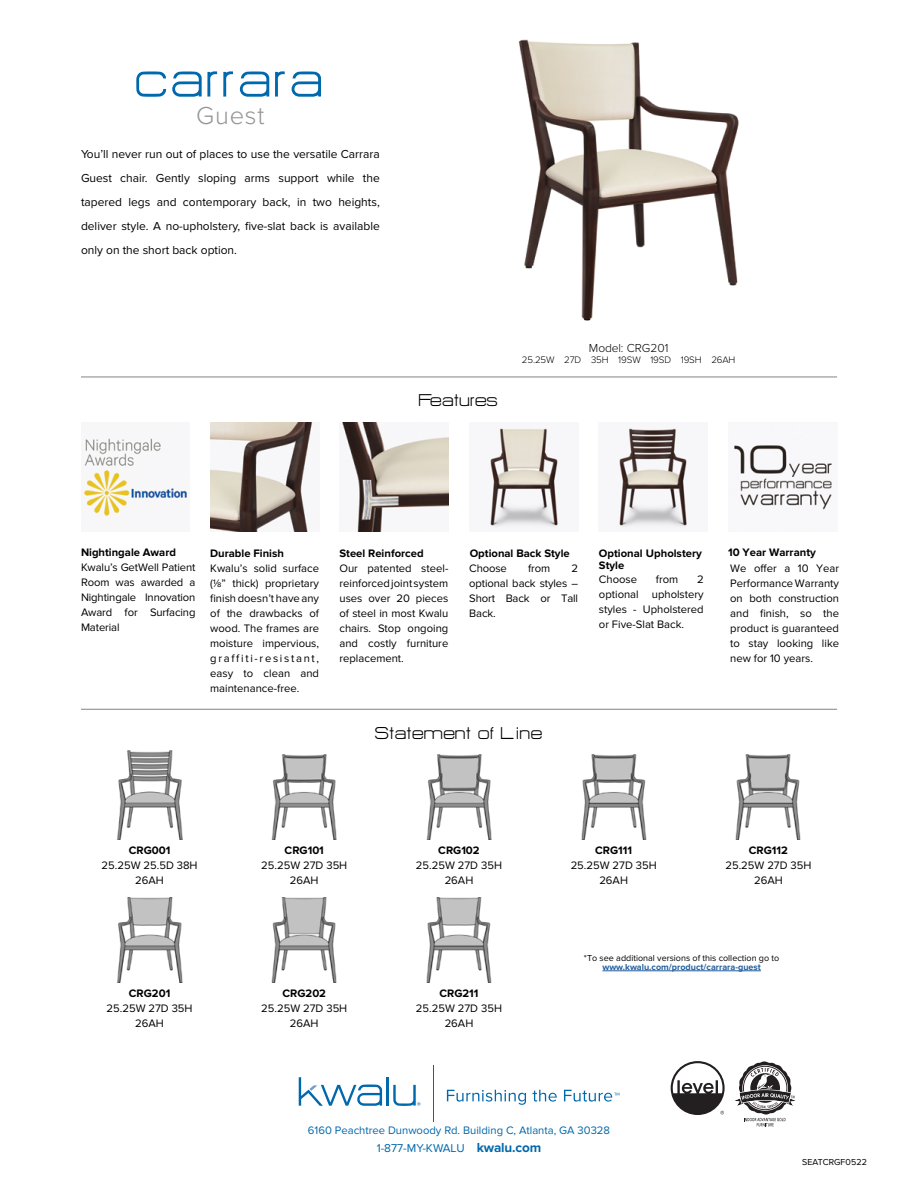
<style>
.page{position:relative;width:918px;height:1188px;background:#fff}
.page>*{position:absolute;margin:0;border:0;box-sizing:border-box;transform-origin:0 0}
.t1{font:60px "HURTMOLD";letter-spacing:.03em;color:#0068ac}
.t2{font:300 25.5px "Proxima Nova";letter-spacing:.03em;color:#949598}
.t3{font:21px "HURTMOLD";color:#000}
.t4{font:12px/24px "Proxima Nova";color:#000;text-align:justify}
.t5{font:300 12px "Proxima Nova";color:#000}
.t6{font:11.85px "Proxima Nova";color:#0068ac}
.t7{font:11.25px/15px "Proxima Nova";color:#000;text-align:center}
.t8{font:700 11.25px/12.8px "Proxima Nova";color:#000}
.t9{font:11.25px "Proxima Nova";color:#0068ac}
.t10{font:300 9.75px "Proxima Nova";letter-spacing:-.01em;color:#000}
.t11{font:9px "Proxima Nova";color:#000}
.t12{font:700 9px "Proxima Nova";color:#215e9e}
.s1{font-weight:700;font-size:13.5px}
</style>
<div class="page">
<hr style="left:81px;top:376px;width:756px;height:2px;background:#909294">
<svg style="left:671px;top:1061px;width:54px;height:54px"></svg>
<svg style="left:735px;top:1061px;width:61px;height:65px"></svg>
<hr style="left:433px;top:1066px;width:1px;height:56px;background:#0068ac">
<hr style="left:387px;top:1077px;width:2px;height:29px;background:#0068ac">
<svg style="left:393px;top:1085px;width:27px;height:21px"></svg>
<svg style="left:299px;top:1077px;width:83px;height:29px"></svg>
<svg style="left:447px;top:1090px;width:79px;height:15px"></svg>
<svg style="left:533px;top:1090px;width:24px;height:12px"></svg>
<svg style="left:564px;top:1090px;width:55px;height:12px"></svg>
<hr style="left:81px;top:709px;width:756px;height:1px;background:#909294">
<img style="left:518px;top:39px;width:221px;height:282px">
<img style="left:210px;top:423px;width:102px;height:109px">
<img style="left:342px;top:423px;width:106px;height:109px">
<img style="left:490px;top:428px;width:68px;height:100px">
<img style="left:734px;top:445px;width:98px;height:65px">
<img style="left:619px;top:428px;width:68px;height:100px">
<img style="left:117px;top:750px;width:66px;height:90px">
<img style="left:271px;top:754px;width:66px;height:86px">
<img style="left:117px;top:897px;width:66px;height:86px">
<img style="left:271px;top:897px;width:66px;height:86px">
<img style="left:426px;top:897px;width:66px;height:86px">
<img style="left:426px;top:754px;width:66px;height:86px">
<img style="left:581px;top:754px;width:66px;height:86px">
<img style="left:735px;top:754px;width:66px;height:86px">
<hr style="left:602px;top:971px;width:159px;height:1px;background:#215e9e">
<img style="left:84px;top:438px;width:103px;height:79px">
<h1 class="t1" style="left:136px;top:49px;width:190px">carrara</h1>
<h2 class="t2" style="left:196px;top:101px;width:70px">Guest</h2>
<p class="t4" style="left:81px;top:142px;width:300px">You’ll never run out of places to use the versatile Carrara Guest chair. Gently sloping arms support while the tapered legs and contemporary back, in two heights, deliver style. A no-upholstery, five-slat back is available only on the short back option.</p>
<h3 class="t3" style="left:419px;top:389px;width:81px">Features</h3>
<p class="t5" style="left:589px;top:341px;width:81px">Model: CRG201</p>
<p class="t10" style="left:522px;top:354px;width:215px">25.25W 27D 35H 19SW 19SD 19SH 26AH</p>
<p class="t8" style="left:81px;top:546px;width:97px">Nightingale Award</p>
<p class="t7" style="left:81px;top:560px;width:116px;text-align:justify">Kwalu’s GetWell Patient Room was awarded a Nightingale Innovation Award for Surfacing Material</p>
<p class="t8" style="left:210px;top:547px;width:75px">Durable Finish</p>
<p class="t7" style="left:210px;top:561px;width:110px;text-align:justify">Kwalu’s solid surface (1/8” thick) proprietary finish doesn’t have any of the drawbacks of wood. The frames are moisture impervious, graffiti-resistant, easy to clean and maintenance-free.</p>
<p class="t8" style="left:728px;top:547px;width:89px">10 Year Warranty</p>
<p class="t8" style="left:339px;top:547px;width:86px">Steel Reinforced</p>
<p class="t8" style="left:470px;top:547px;width:102px">Optional Back Style</p>
<p class="t7" style="left:339px;top:561px;width:110px;text-align:justify">Our patented steel&shy;reinforced joint system uses over 20 pieces of steel in most Kwalu chairs. Stop ongoing and costly furniture replacement.</p>
<p class="t7" style="left:730px;top:561px;width:110px;text-align:justify">We offer a 10 Year Performance Warranty on both construction and finish, so the product is guaranteed to stay looking like new for 10 years.</p>
<p class="t8" style="left:599px;top:547px;width:104px">Optional Upholstery<br>Style</p>
<p class="t7" style="left:599px;top:572px;width:40px">Choose</p>
<p class="t7" style="left:656px;top:572px;width:24px">from</p>
<p class="t7" style="left:469px;top:561px;width:39px">Choose</p>
<p class="t7" style="left:528px;top:561px;width:24px">from</p>
<p class="t7" style="left:469px;top:561px;width:110px;text-align:justify;text-indent:102px">2 optional back styles – Short Back or Tall Back.</p>
<p class="t7" style="left:599px;top:572px;width:106px;text-align:justify;text-indent:98px">2 optional upholstery styles - Upholstered or Five-Slat Back.</p>
<h3 class="t3" style="left:375px;top:722px;width:170px">Statement of Line</h3>
<p class="t8" style="left:129px;top:845px;width:43px">CRG001</p>
<p class="t7" style="left:102px;top:858px;width:97px">25.25W 25.5D 38H<br>26AH</p>
<p class="t8" style="left:129px;top:987px;width:43px">CRG201</p>
<p class="t7" style="left:107px;top:1001px;width:88px">25.25W 27D 35H<br>26AH</p>
<p class="t8" style="left:285px;top:845px;width:41px">CRG101</p>
<p class="t7" style="left:261px;top:858px;width:88px">25.25W 27D 35H<br>26AH</p>
<p class="t8" style="left:283px;top:987px;width:45px">CRG202</p>
<p class="t7" style="left:261px;top:1001px;width:88px">25.25W 27D 35H<br>26AH</p>
<p class="t8" style="left:438px;top:845px;width:43px">CRG102</p>
<p class="t7" style="left:416px;top:858px;width:88px">25.25W 27D 35H<br>26AH</p>
<p class="t8" style="left:439px;top:987px;width:41px">CRG211</p>
<p class="t7" style="left:416px;top:1001px;width:88px">25.25W 27D 35H<br>26AH</p>
<p class="t8" style="left:595px;top:845px;width:38px">CRG111</p>
<p class="t7" style="left:571px;top:858px;width:88px">25.25W 27D 35H<br>26AH</p>
<p class="t8" style="left:749px;top:845px;width:41px">CRG112</p>
<p class="t7" style="left:725px;top:858px;width:88px">25.25W 27D 35H<br>26AH</p>
<p class="t11" style="left:584px;top:952px;width:197px">*To see additional versions of this collection go to</p>
<p class="t12" style="left:602px;top:961px;width:160px">www.kwalu.com/product/carrara-guest</p>
<p class="t9" style="left:308px;top:1124px;width:304px">6160 Peachtree Dunwoody Rd. Building C, Atlanta, GA 30328</p>
<p class="t6" style="left:377px;top:1142px;width:166px">1-877-MY-KWALU <span class="s1">kwalu.com</span></p>
<p class="t11" style="left:802px;top:1157px;width:67px">SEATCRGF0522</p>
</div>
